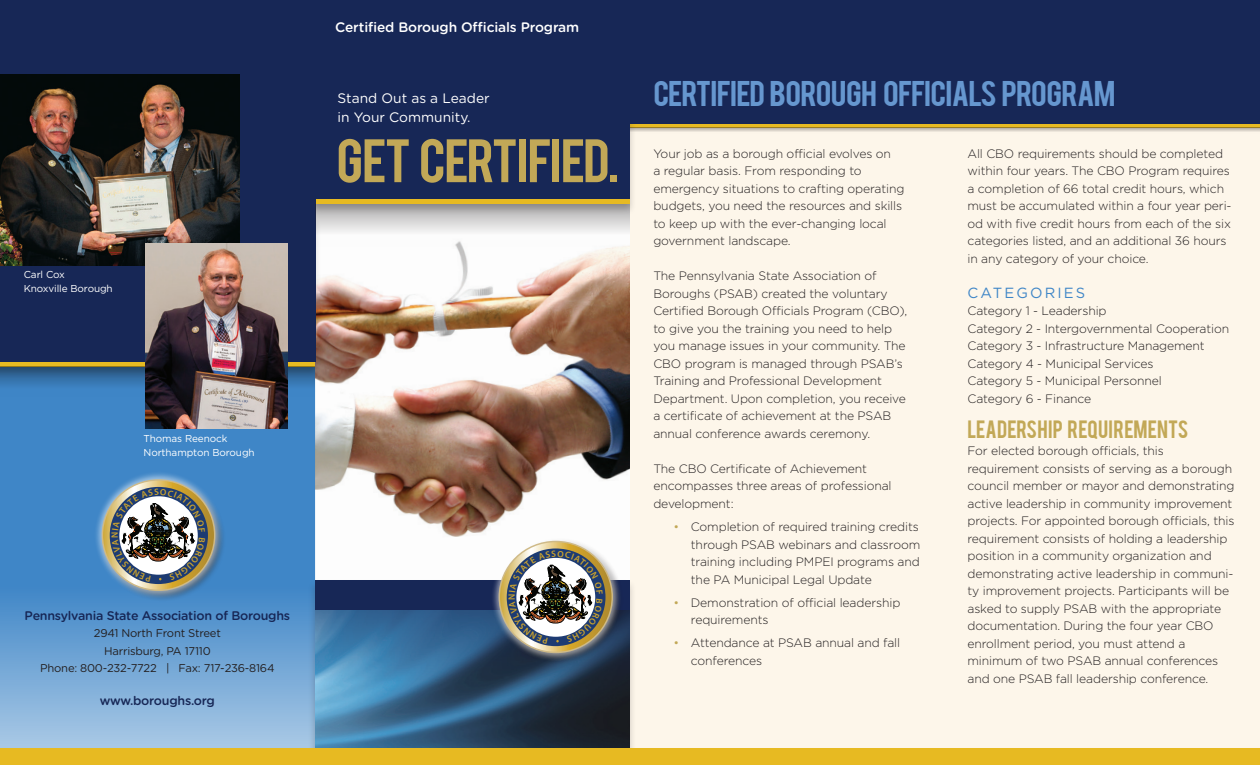
<style>
.page{position:relative;width:1260px;height:765px;background:#fff}
.page>*{position:absolute;margin:0;border:0;box-sizing:border-box;transform-origin:0 0}
.t1{font:48.12px "Bebas";letter-spacing:-.035em;color:#c2a857;scale:1.08 1}
.t2{font:28.12px "Bebas";letter-spacing:-.025em;color:#6697cf;scale:1.08 1}
.t3{font:19.75px "Bebas";letter-spacing:.01em;color:#c2a857}
.t4{font:14.75px "Gotham";color:#3f86c7}
.t5{font:13.75px/18.8px "Gotham Rounded";color:#fff}
.t6{font:500 13.75px "Gotham Rounded";letter-spacing:-.01em;color:#fff}
.t7{font:500 12.5px "Gotham Rounded";letter-spacing:-.02em;color:#172756}
.t8{font:300 12.25px/17.5px "Gotham";letter-spacing:-.01em;color:#231f20}
.t9{font:11.25px/17.5px "Gotham Rounded";letter-spacing:-.02em;color:#231f20;text-align:center}
.t10{font:10px/13.8px "Gotham";letter-spacing:-.01em;color:#fff}
.t11{font:600 9.25px "Myriad Pro";color:#cba32e}
.t12{font:600 9.12px "Myriad Pro";color:#cba32e}
.s1{color:#c2a857}
</style>
<div class="page">
<svg style="left:0;top:397px;width:315px;height:350px;background:#5d98cf"></svg>
<div style="left:630px;top:0;width:630px;height:765px;background:#fdf6ea"></div>
<div style="left:630px;top:70px;width:630px;height:57px;background:linear-gradient(to right,#e7ba22,#e7ba22)"></div>
<img style="left:315px;top:247px;width:315px;height:332px">
<div style="left:308px;top:579px;width:329px;height:186px;background:#231f20;opacity:.22"></div>
<svg style="left:315px;top:198px;width:315px;height:6px;background:#c3a12a"></svg>
<svg style="left:0;top:361px;width:315px;height:6px"></svg>
<div style="left:315px;top:0;width:315px;height:198px;background:#172756"></div>
<div style="left:0;top:0;width:315px;height:361px;background:#172756"></div>
<div style="left:630px;top:0;width:630px;height:123px;background:#172756"></div>
<svg style="left:315px;top:580px;width:315px;height:167px;background:#2f5477"></svg>
<svg style="left:315px;top:204px;width:315px;height:43px"></svg>
<svg style="left:0;top:367px;width:315px;height:30px;background:#3571a8"></svg>
<svg style="left:630px;top:127px;width:630px;height:7px"></svg>
<div style="left:496px;top:538px;width:128px;height:126px;background:#231f20;opacity:.64"></div>
<div style="left:490px;top:533px;width:131px;height:128px;background:#fff;opacity:.55"></div>
<div style="left:0;top:747px;width:1260px;height:18px;background:#231f20;opacity:.22"></div>
<div style="left:0;top:748px;width:1260px;height:17px;background:#e7ba22"></div>
<img style="left:0;top:75px;width:239px;height:190px">
<img style="left:146px;top:244px;width:142px;height:184px">
<div style="left:99px;top:476px;width:127px;height:126px;background:#488bc9"></div>
<div style="left:93px;top:471px;width:131px;height:128px;background:#fff;opacity:.55"></div>
<img style="left:499px;top:542px;width:113px;height:110px">
<img style="left:102px;top:480px;width:113px;height:110px">
<p class="t10" style="left:24px;top:268px;width:91px">Carl Cox<br>Knoxville Borough</p>
<p class="t10" style="left:144px;top:432px;width:113px">Thomas Reenock<br>Northampton Borough</p>
<p class="t12" style="left:109px;top:538px;width:8px;rotate:-90deg">N</p>
<p class="t7" style="left:25px;top:607px;width:267px">Pennsylvania State Association of Boroughs</p>
<p class="t9" style="left:40px;top:624px;width:236px">2941 North Front Street<br>Harrisburg, PA 17110<br>Phone: 800-232-7722 | Fax: 717-236-8164</p>
<p class="t7" style="left:100px;top:692px;width:117px">www.boroughs.org</p>
<p class="t6" style="left:335px;top:18px;width:246px">Certified Borough Officials Program</p>
<p class="t5" style="left:338px;top:88px;width:154px">Stand Out as a Leader in Your Community.</p>
<h1 class="t1" style="left:336px;top:126px;width:264px">GET CERTIFIED.</h1>
<p class="t11" style="left:506px;top:600px;width:8px;rotate:-90deg">N</p>
<h2 class="t2" style="left:653px;top:73px;width:430px">CERTIFIED BOROUGH OFFICIALS PROGRAM</h2>
<p class="t8" style="left:653px;top:145px;width:253px">Your job as a borough official evolves on<br>a regular basis. From responding to emergency situations to crafting operating budgets, you need the resources and skills to keep up with the ever-changing local government landscape.</p>
<p class="t8" style="left:653px;top:267px;width:255px">The Pennsylvania State Association of Boroughs (PSAB) created the voluntary Certified Borough Officials Program (CBO), to give you the training you need to help you manage issues in your community. The CBO program is managed through PSAB’s Training and Professional Development Department. Upon completion, you receive a certificate of achievement at the PSAB annual conference awards ceremony.</p>
<p class="t8" style="left:653px;top:460px;width:240px">The CBO Certificate of Achievement encompasses three areas of professional development:</p>
<p class="t8" style="left:691px;top:518px;width:231px;text-align:justify;text-indent:-18px"><span class="s1">•</span> Completion of required training credits through PSAB webinars and classroom training including PMPEI programs and the PA Municipal Legal Update</p>
<p class="t8" style="left:691px;top:593px;width:211px;text-indent:-18px"><span class="s1">•</span> Demonstration of official leadership requirements</p>
<p class="t8" style="left:691px;top:634px;width:211px;text-indent:-18px"><span class="s1">•</span> Attendance at PSAB annual and fall conferences</p>
<p class="t8" style="left:967px;top:145px;width:266px">All CBO requirements should be completed within four years. The CBO Program requires a completion of 66 total credit hours, which must be accumulated within a four year peri&shy;od with five credit hours from each of the six categories listed, and an additional 36 hours in any category of your choice.</p>
<p class="t4" style="left:968px;top:285px;width:119px">Categories</p>
<p class="t8" style="left:968px;top:302px;width:263px">Category 1 - Leadership<br>Category 2 - Intergovernmental Cooperation<br>Category 3 - Infrastructure Management<br>Category 4 - Municipal Services<br>Category 5 - Municipal Personnel<br>Category 6 - Finance</p>
<h3 class="t3" style="left:968px;top:415px;width:223px">LEADERSHIP REQUIREMENTS</h3>
<p class="t8" style="left:968px;top:442px;width:269px">For elected borough officials, this requirement consists of serving as a borough council member or mayor and demonstrating active leadership in community improvement projects. For appointed borough officials, this requirement consists of holding a leadership position in a community organization and demonstrating active leadership in communi&shy;ty improvement projects. Participants will be asked to supply PSAB with the appropriate documentation. During the four year CBO enrollment period, you must attend a minimum of two PSAB annual conferences and one PSAB fall leadership conference.</p>
</div>
